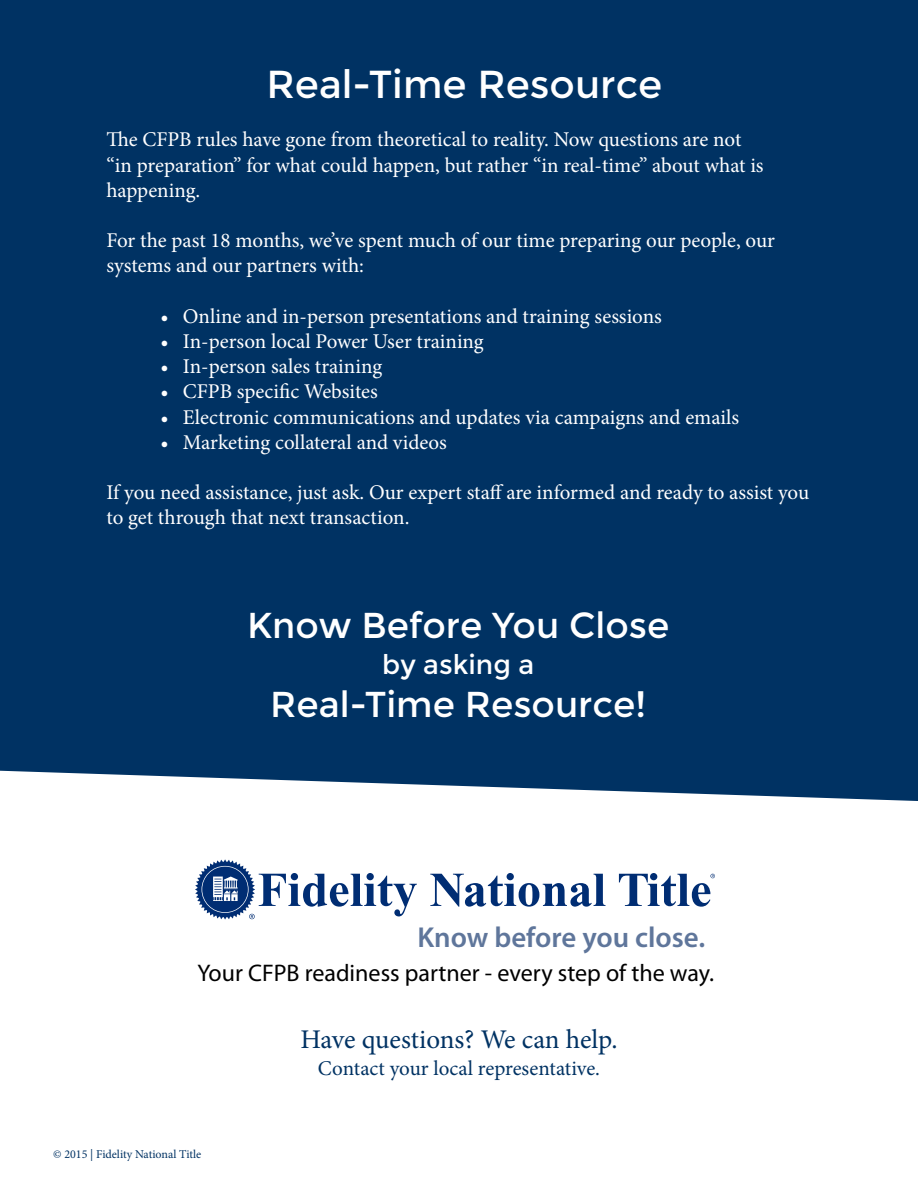
<style>
.page{position:relative;width:918px;height:1188px;background:#fff}
.page>*{position:absolute;margin:0;border:0;box-sizing:border-box;transform-origin:0 0}
.t1{font:39px "Montserrat";color:#fff}
.t2{font:36px "Montserrat";color:#fff}
.t3{font:600 28.95px "Myriad Pro";color:#5f769b}
.t4{font:27px "Minion Pro";letter-spacing:-.01em;color:#003263}
.t5{font:27px "Montserrat";color:#fff}
.t6{font:24px "Myriad Pro";color:#000}
.t7{font:21px/25.2px "Minion Pro";color:#fff}
.t8{font:21px "Minion Pro";color:#003263}
.t9{font:12px "Minion Pro";color:#003263}
</style>
<div class="page">
<div style="left:0;top:0;width:918px;height:801px;background:#003263"></div>
<svg style="left:430px;top:873px;width:176px;height:34px"></svg>
<svg style="left:619px;top:873px;width:96px;height:34px"></svg>
<svg style="left:195px;top:859px;width:222px;height:61px"></svg>
<h1 class="t1" style="left:267px;top:61px;width:397px">Real-Time Resource</h1>
<p class="t7" style="left:106px;top:127px;width:659px">The CFPB rules have gone from theoretical to reality. Now questions are not “in preparation” for what could happen, but rather “in real-time” about what is happening.</p>
<p class="t7" style="left:106px;top:228px;width:670px">For the past 18 months, we’ve spent much of our time preparing our people, our systems and our partners with:</p>
<p class="t7" style="left:160px;top:304px;width:503px">• Online and in-person presentations and training sessions</p>
<p class="t7" style="left:160px;top:329px;width:325px">• In-person local Power User training</p>
<p class="t7" style="left:160px;top:354px;width:223px">• In-person sales training</p>
<p class="t7" style="left:160px;top:379px;width:219px">• CFPB specific Websites</p>
<p class="t7" style="left:160px;top:404px;width:580px">• Electronic communications and updates via campaigns and emails</p>
<p class="t7" style="left:160px;top:430px;width:288px">• Marketing collateral and videos</p>
<p class="t7" style="left:106px;top:480px;width:704px">If you need assistance, just ask. Our expert staff are informed and ready to assist you to get through that next transaction.</p>
<h2 class="t2" style="left:247px;top:604px;width:424px">Know Before You Close</h2>
<p class="t5" style="left:382px;top:648px;width:153px">by asking a</p>
<h2 class="t2" style="left:270px;top:683px;width:377px">Real-Time Resource!</h2>
<h3 class="t3" style="left:417px;top:919px;width:289px">Know before you close.</h3>
<p class="t6" style="left:197px;top:958px;width:518px">Your CFPB readiness partner - every step of the way.</p>
<p class="t9" style="left:53px;top:1146px;width:150px">© 2015 | Fidelity National Title</p>
<p class="t4" style="left:300px;top:1021px;width:319px">Have questions? We can help.</p>
<p class="t8" style="left:318px;top:1054px;width:284px">Contact your local representative.</p>
</div>
